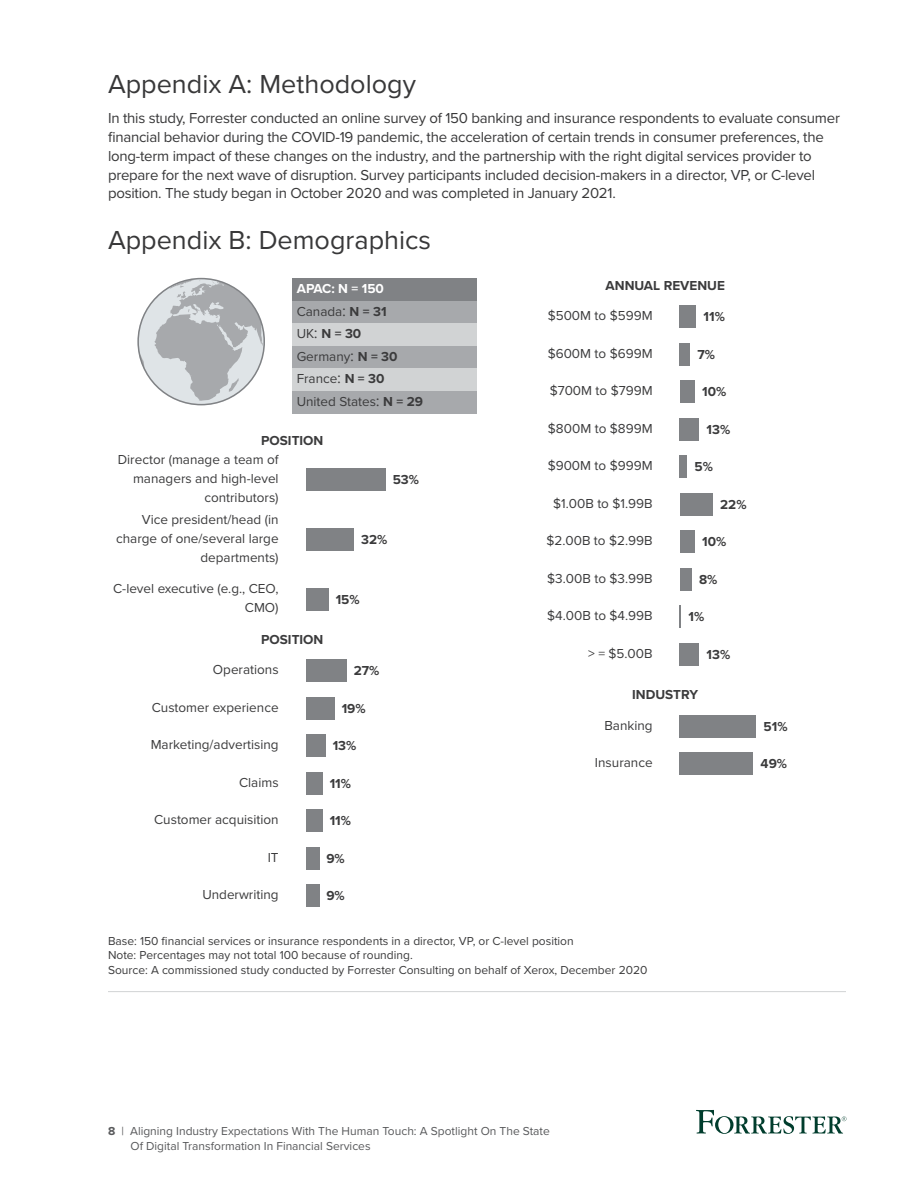
<style>
.page{position:relative;width:918px;height:1188px;background:#fff}
.page>*{position:absolute;margin:0;border:0;box-sizing:border-box;transform-origin:0 0}
.t1{font:27px "Proxima Nova";color:#383839}
.t2{font:15px/18.8px "Proxima Nova";letter-spacing:-.015em;color:#383839}
.t3{font:13.5px/18.8px "Proxima Nova";color:#3b3b3c;text-align:right}
.t4{font:700 13.5px "Proxima Nova";color:#3b3b3c}
.t5{font:12px/14.4px "Proxima Nova";color:#3b3b3c}
.t6{font:12px/15px "Proxima Nova";color:#58595b}
.s1{font-weight:700;color:#fff}
.s2{font-family:"Microsoft Ya Hei UI"}
.s3{font-weight:700}
</style>
<div class="page">
<svg style="left:696px;top:1110px;width:150px;height:24px"></svg>
<div style="left:292px;top:279px;width:185px;height:22px;background:#808285"></div>
<div style="left:292px;top:301px;width:185px;height:23px;background:#a7a9ac"></div>
<div style="left:292px;top:324px;width:185px;height:22px;background:#d1d3d4"></div>
<div style="left:292px;top:346px;width:185px;height:23px;background:#a7a9ac"></div>
<div style="left:292px;top:369px;width:185px;height:22px;background:#d1d3d4"></div>
<div style="left:292px;top:391px;width:185px;height:23px;background:#a7a9ac"></div>
<hr style="left:108px;top:991px;width:738px;height:1px;background:#d1d3d4">
<div style="left:680px;top:306px;width:16px;height:22px;background:#808285"></div>
<div style="left:680px;top:343px;width:10px;height:23px;background:#808285"></div>
<div style="left:680px;top:381px;width:15px;height:22px;background:#808285"></div>
<div style="left:680px;top:418px;width:19px;height:23px;background:#808285"></div>
<div style="left:680px;top:456px;width:7px;height:22px;background:#808285"></div>
<div style="left:680px;top:493px;width:33px;height:23px;background:#808285"></div>
<div style="left:680px;top:531px;width:15px;height:22px;background:#808285"></div>
<div style="left:680px;top:568px;width:12px;height:23px;background:#808285"></div>
<svg style="left:680px;top:606px;width:1px;height:22px"></svg>
<div style="left:680px;top:643px;width:19px;height:23px;background:#808285"></div>
<div style="left:680px;top:715px;width:76px;height:22px;background:#808285"></div>
<div style="left:680px;top:752px;width:73px;height:23px;background:#808285"></div>
<div style="left:306px;top:468px;width:79px;height:23px;background:#808285"></div>
<div style="left:306px;top:528px;width:48px;height:23px;background:#808285"></div>
<div style="left:306px;top:588px;width:22px;height:23px;background:#808285"></div>
<div style="left:306px;top:660px;width:40px;height:22px;background:#808285"></div>
<div style="left:306px;top:697px;width:28px;height:23px;background:#808285"></div>
<div style="left:306px;top:735px;width:19px;height:22px;background:#808285"></div>
<div style="left:306px;top:772px;width:16px;height:23px;background:#808285"></div>
<div style="left:306px;top:810px;width:16px;height:22px;background:#808285"></div>
<div style="left:306px;top:847px;width:13px;height:23px;background:#808285"></div>
<div style="left:306px;top:885px;width:13px;height:22px;background:#808285"></div>
<div style="left:138px;top:279px;width:126px;height:126px;background:#dfe4e7;border-radius:50%"></div>
<svg style="left:154px;top:279px;width:111px;height:122px"></svg>
<svg style="left:140px;top:353px;width:8px;height:22px"></svg>
<h1 class="t1" style="left:108px;top:64px;width:310px">Appendix A: Methodology</h1>
<p class="t2" style="left:108px;top:108px;width:734px">In this study, Forrester conducted an online survey of 150 banking and insurance respondents to evaluate consumer financial behavior during the COVID-19 pandemic, the acceleration of certain trends in consumer preferences, the long-term impact of these changes on the industry, and the partnership with the right digital services provider to prepare for the next wave of disruption. Survey participants included decision-makers in a director, VP, or C-level position. The study began in October 2020 and was completed in January 2021.</p>
<h1 class="t1" style="left:108px;top:219px;width:325px">Appendix B: Demographics</h1>
<p class="t3" style="left:297px;top:277px;width:128px;line-height:22.5px;text-align:left"><span class="s1">APAC: N = 150<br></span>Canada<span class="s2">:</span> <span class="s3">N = 31<br></span>UK<span class="s2">:</span> <span class="s3">N = 30<br></span>Germany<span class="s2">:</span> <span class="s3">N = 30<br></span>France<span class="s2">:</span> <span class="s3">N = 30<br></span>United States<span class="s2">:</span> <span class="s3">N = 29</span></p>
<p class="t4" style="left:261px;top:431px;width:64px">POSITION</p>
<p class="t3" style="left:118px;top:450px;width:163px">Director (manage a team of managers and high-level contributors)</p>
<p class="t3" style="left:116px;top:510px;width:164px">Vice president/head (in charge of one/several large departments)</p>
<p class="t4" style="left:393px;top:469px;width:28px">53%</p>
<p class="t4" style="left:361px;top:529px;width:28px">32%</p>
<p class="t3" style="left:113px;top:579px;width:167px">C-level executive (e.g., CEO,<br>CMO)</p>
<p class="t4" style="left:336px;top:589px;width:25px">15%</p>
<p class="t4" style="left:261px;top:630px;width:64px">POSITION</p>
<p class="t3" style="left:213px;top:660px;width:67px">Operations</p>
<p class="t4" style="left:354px;top:661px;width:27px">27%</p>
<p class="t3" style="left:152px;top:697px;width:128px">Customer experience</p>
<p class="t4" style="left:342px;top:698px;width:25px">19%</p>
<p class="t3" style="left:151px;top:735px;width:129px">Marketing/advertising</p>
<p class="t4" style="left:333px;top:736px;width:25px">13%</p>
<p class="t3" style="left:239px;top:772px;width:41px">Claims</p>
<p class="t4" style="left:330px;top:773px;width:23px">11%</p>
<p class="t3" style="left:154px;top:810px;width:126px">Customer acquisition</p>
<p class="t4" style="left:330px;top:811px;width:23px">11%</p>
<p class="t3" style="left:268px;top:847px;width:12px">IT</p>
<p class="t4" style="left:326px;top:848px;width:20px">9%</p>
<p class="t3" style="left:202px;top:885px;width:78px">Underwriting</p>
<p class="t4" style="left:326px;top:886px;width:20px">9%</p>
<p class="t4" style="left:606px;top:275px;width:121px">ANNUAL REVENUE</p>
<p class="t3" style="left:548px;top:306px;width:106px">$500M to $599M</p>
<p class="t3" style="left:548px;top:343px;width:106px">$600M to $699M</p>
<p class="t4" style="left:698px;top:344px;width:19px">7%</p>
<p class="t3" style="left:550px;top:381px;width:104px">$700M to $799M</p>
<p class="t4" style="left:702px;top:382px;width:26px">10%</p>
<p class="t3" style="left:548px;top:418px;width:106px">$800M to $899M</p>
<p class="t4" style="left:707px;top:419px;width:25px">13%</p>
<p class="t3" style="left:548px;top:456px;width:106px">$900M to $999M</p>
<p class="t4" style="left:695px;top:457px;width:20px">5%</p>
<p class="t3" style="left:553px;top:493px;width:101px">$1.00B to $1.99B</p>
<p class="t4" style="left:720px;top:494px;width:28px">22%</p>
<p class="t3" style="left:546px;top:531px;width:108px">$2.00B to $2.99B</p>
<p class="t4" style="left:702px;top:532px;width:26px">10%</p>
<p class="t3" style="left:547px;top:568px;width:107px">$3.00B to $3.99B</p>
<p class="t4" style="left:699px;top:569px;width:20px">8%</p>
<p class="t3" style="left:547px;top:606px;width:107px">$4.00B to $4.99B</p>
<p class="t4" style="left:689px;top:607px;width:17px">1%</p>
<p class="t3" style="left:588px;top:643px;width:66px">&gt; = $5.00B</p>
<p class="t4" style="left:707px;top:644px;width:25px">13%</p>
<p class="t4" style="left:704px;top:307px;width:23px">11%</p>
<p class="t4" style="left:632px;top:685px;width:68px">INDUSTRY</p>
<p class="t3" style="left:604px;top:715px;width:50px">Banking</p>
<p class="t3" style="left:595px;top:753px;width:59px">Insurance</p>
<p class="t4" style="left:761px;top:754px;width:28px">49%</p>
<p class="t4" style="left:764px;top:716px;width:25px">51%</p>
<p class="t5" style="left:108px;top:933px;width:541px">Base: 150 financial services or insurance respondents in a director, VP, or C-level position<br>Note: Percentages may not total 100 because of rounding.<br>Source: A commissioned study conducted by Forrester Consulting on behalf of Xerox, December 2020</p>
<p class="t6" style="left:130px;top:1123px;width:421px;text-indent:-22px"><span class="s3">8</span> | Aligning Industry Expectations With The Human Touch: A Spotlight On The State<br>Of Digital Transformation In Financial Services</p>
</div>
